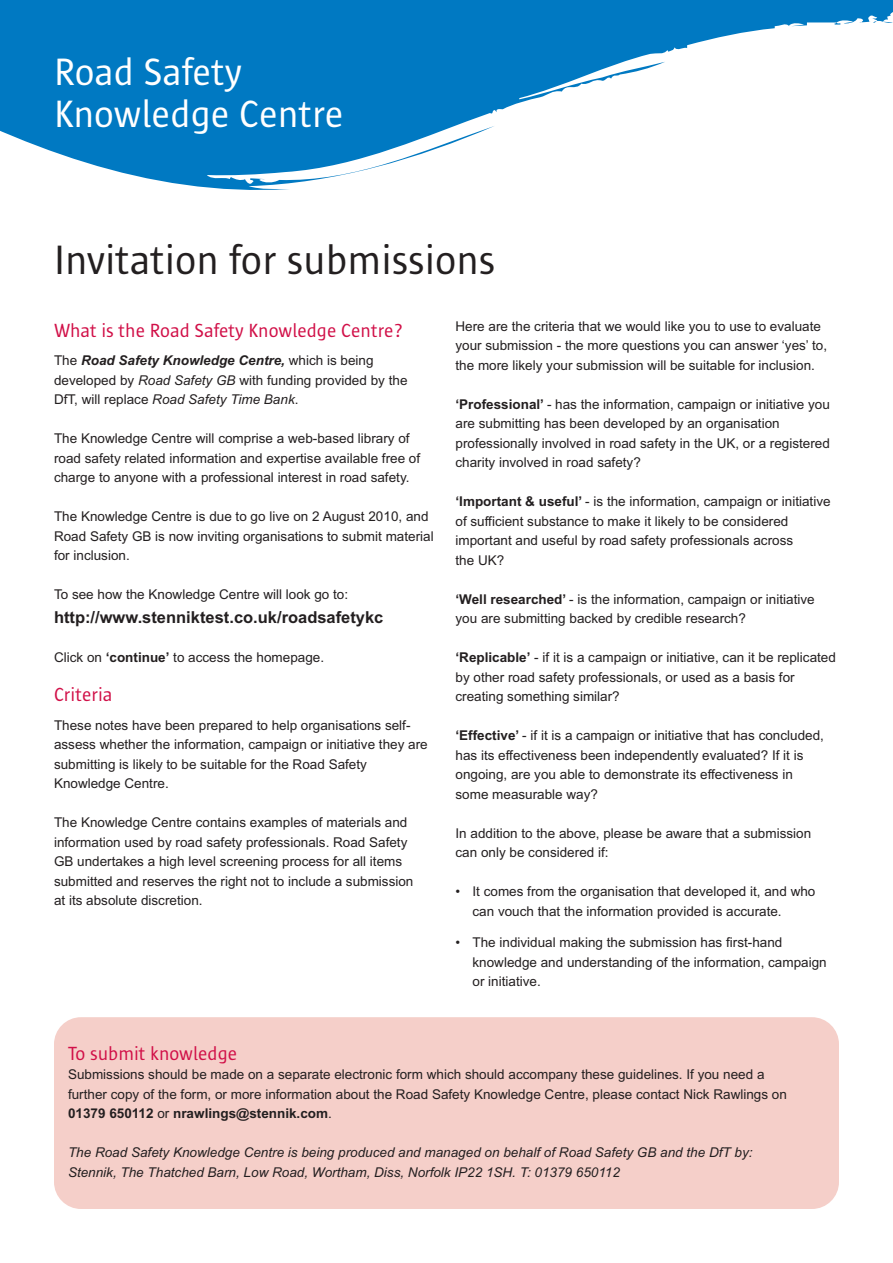
<style>
.page{position:relative;width:893px;height:1263px;background:#fff}
.page>*{position:absolute;margin:0;border:0;box-sizing:border-box;transform-origin:0 0}
.t1{font:42px "Sun Sans";color:#231f20}
.t2{font:39px/42px "Sun Sans";color:#fff}
.t3{font:19.5px "Sun Sans";color:#d11048}
.t4{font:700 16.5px "Arial";color:#231f20}
.t5{font:13.5px/19.5px "Arial";color:#231f20}
.t6{font:italic 13.5px/19.5px "Arial";color:#231f20}
.s1{font-weight:700;font-style:italic}
.s2{font-style:italic}
.s3{font-weight:700}
</style>
<div class="page">
<div style="left:54px;top:1017px;width:785px;height:192px;background:#f5cfc9;border-radius:27px"></div>
<svg style="left:66px;top:156px;width:348px;height:34px"></svg>
<svg style="left:0;top:0;width:893px;height:156px;fill:#0079c2"></svg>
<h2 class="t2" style="left:54px;top:54px;width:291px">Road Safety<br>Knowledge Centre</h2>
<h1 class="t1" style="left:54px;top:244px;width:443px">Invitation for submissions</h1>
<h3 class="t3" style="left:54px;top:323px;width:351px">What is the Road Safety Knowledge Centre?</h3>
<p class="t5" style="left:54px;top:351px;width:355px">The <span class="s1">Road Safety Knowledge Centre,</span> which is being developed by <span class="s2">Road Safety GB</span> with funding provided by the<br>DfT, will replace <span class="s2">Road Safety Time Bank</span>.</p>
<p class="t5" style="left:54px;top:429px;width:368px">The Knowledge Centre will comprise a web-based library of road safety related information and expertise available free of charge to anyone with a professional interest in road safety.</p>
<p class="t5" style="left:54px;top:507px;width:381px">The Knowledge Centre is due to go live on 2 August 2010, and<br>Road Safety GB is now inviting organisations to submit material for inclusion.</p>
<p class="t5" style="left:54px;top:585px;width:296px">To see how the Knowledge Centre will look go to:</p>
<p class="t4" style="left:54px;top:608px;width:331px">http://www.stenniktest.co.uk/roadsafetykc</p>
<p class="t5" style="left:54px;top:648px;width:272px">Click on <span class="s3">‘continue’</span> to access the homepage.</p>
<h3 class="t3" style="left:54px;top:687px;width:60px">Criteria</h3>
<p class="t5" style="left:54px;top:715px;width:375px">These notes have been prepared to help organisations self&shy;assess whether the information, campaign or initiative they are submitting is likely to be suitable for the Road Safety Knowledge Centre.</p>
<p class="t5" style="left:54px;top:813px;width:361px">The Knowledge Centre contains examples of materials and information used by road safety professionals. Road Safety GB undertakes a high level screening process for all items submitted and reserves the right not to include a submission at its absolute discretion.</p>
<p class="t5" style="left:455px;top:316px;width:373px">Here are the criteria that we would like you to use to evaluate your submission - the more questions you can answer ‘yes’ to, the more likely your submission will be suitable for inclusion.</p>
<p class="t5" style="left:455px;top:394px;width:376px"><span class="s3">‘Professional’</span> - has the information, campaign or initiative you are submitting has been developed by an organisation professionally involved in road safety in the UK, or a registered charity involved in road safety?</p>
<p class="t5" style="left:455px;top:492px;width:377px"><span class="s3">‘Important &amp; useful’</span> - is the information, campaign or initiative of sufficient substance to make it likely to be considered important and useful by road safety professionals across<br>the UK?</p>
<p class="t5" style="left:455px;top:589px;width:361px"><span class="s3">‘Well researched’</span> - is the information, campaign or initiative you are submitting backed by credible research?</p>
<p class="t5" style="left:455px;top:648px;width:382px"><span class="s3">‘Replicable’</span> - if it is a campaign or initiative, can it be replicated by other road safety professionals, or used as a basis for creating something similar?</p>
<p class="t5" style="left:455px;top:726px;width:370px"><span class="s3">‘Effective’</span> - if it is a campaign or initiative that has concluded, has its effectiveness been independently evaluated? If it is ongoing, are you able to demonstrate its effectiveness in some measurable way?</p>
<p class="t5" style="left:455px;top:823px;width:357px">In addition to the above, please be aware that a submission can only be considered if:</p>
<p class="t5" style="left:472px;top:882px;width:344px;text-indent:-17px">• It comes from the organisation that developed it, and who can vouch that the information provided is accurate.</p>
<p class="t5" style="left:472px;top:933px;width:356px;text-indent:-17px">• The individual making the submission has first-hand knowledge and understanding of the information, campaign or initiative.</p>
<h3 class="t3" style="left:68px;top:1046px;width:171px">To submit knowledge</h3>
<p class="t5" style="left:68px;top:1065px;width:720px">Submissions should be made on a separate electronic form which should accompany these guidelines. If you need a further copy of the form, or more information about the Road Safety Knowledge Centre, please contact Nick Rawlings on<br><span class="s3">01379 650112</span> or <span class="s3">nrawlings@stennik.com</span>.</p>
<p class="t6" style="left:68px;top:1143px;width:686px">The Road Safety Knowledge Centre is being produced and managed on behalf of Road Safety GB and the DfT by:<br>Stennik, The Thatched Barn, Low Road, Wortham, Diss, Norfolk IP22 1SH. T: 01379 650112</p>
</div>
